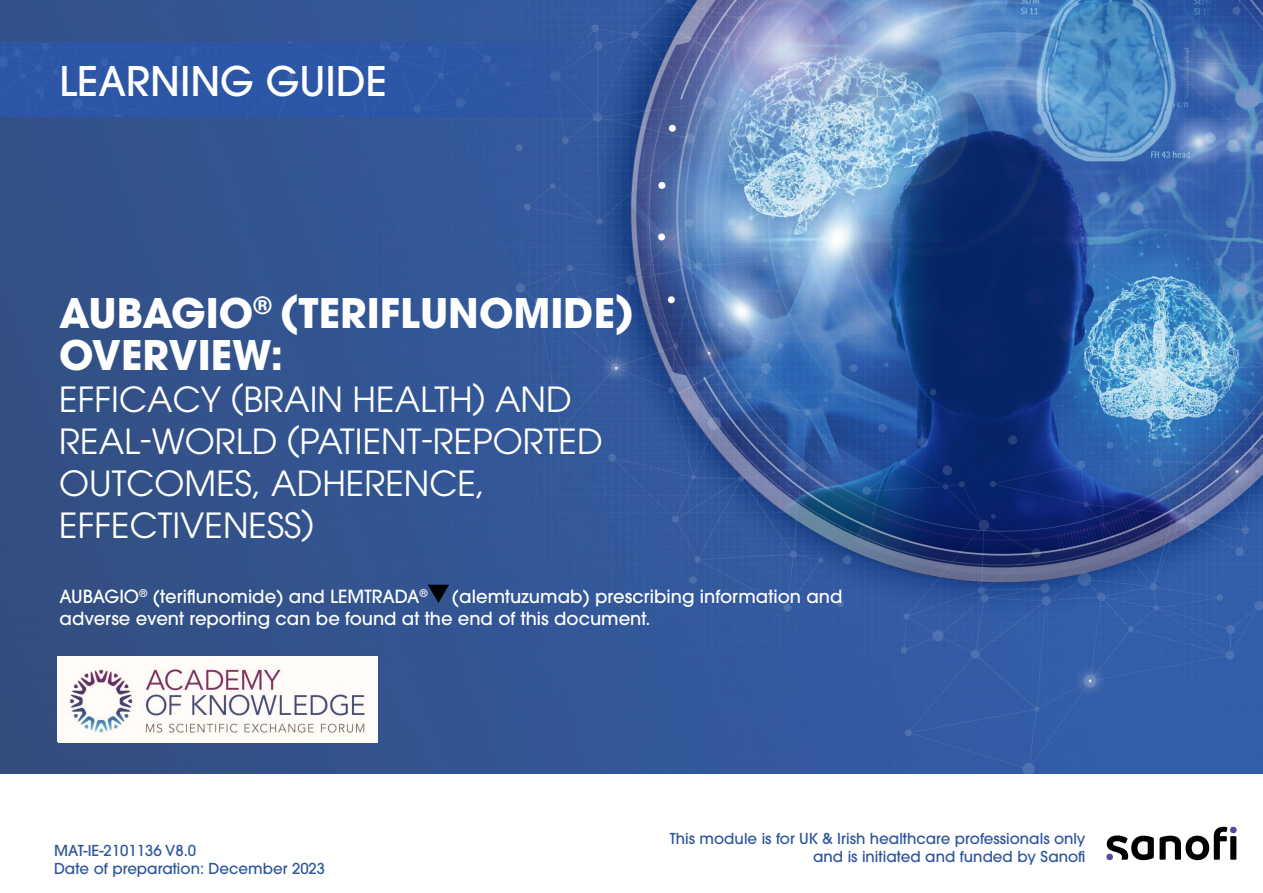
<style>
.page{position:relative;width:1263px;height:893px;background:#fff}
.page>*{position:absolute;margin:0;border:0;box-sizing:border-box;transform-origin:0 0}
.t1{font:700 40.5px/42px "ITC Avant Garde Pro";color:#fff}
.t2{font:500 40.5px "ITC Avant Garde Pro";color:#fff}
.t3{font:34.5px/42px "ITC Avant Garde Pro";color:#fff}
.t4{font:500 18px/21.6px "ITC Avant Garde Pro";color:#fff}
.t5{font:500 15px/18px "ITC Avant Garde Pro";color:#2d559c}
</style>
<div class="page">
<img style="left:0;top:0;width:1263px;height:774px">
<img style="left:0;top:43px;width:662px;height:74px">
<img style="left:58px;top:657px;width:319px;height:84px">
<svg style="left:1107px;top:827px;width:129px;height:33px"></svg>
<svg style="left:428px;top:585px;width:21px;height:18px"></svg>
<p class="t2" style="left:59px;top:55px;width:329px">LEARNING GUIDE</p>
<p class="t1" style="left:59px;top:291px;width:576px">AUBAGIO<sup>®</sup> (TERIFLUNOMIDE)<br>OVERVIEW:</p>
<p class="t3" style="left:59px;top:378px;width:545px">EFFICACY (BRAIN HEALTH) AND<br>REAL-WORLD (PATIENT-REPORTED<br>OUTCOMES, ADHERENCE,<br>EFFECTIVENESS)</p>
<p class="t4" style="left:60px;top:585px;width:370px">AUBAGIO<sup>®</sup> (teriflunomide) and LEMTRADA<sup>®</sup></p>
<p class="t4" style="left:60px;top:585px;width:784px;text-indent:392px">(alemtuzumab) prescribing information and adverse event reporting can be found at the end of this document.</p>
<p class="t5" style="left:54px;top:841px;width:273px">MAT-IE-2101136 V8.0<br>Date of preparation: December 2023</p>
<p class="t5" style="left:670px;top:829px;width:417px">This module is for UK &amp; Irish healthcare professionals only</p>
<p class="t5" style="left:813px;top:847px;width:274px">and is initiated and funded by Sanofi</p>
</div>
